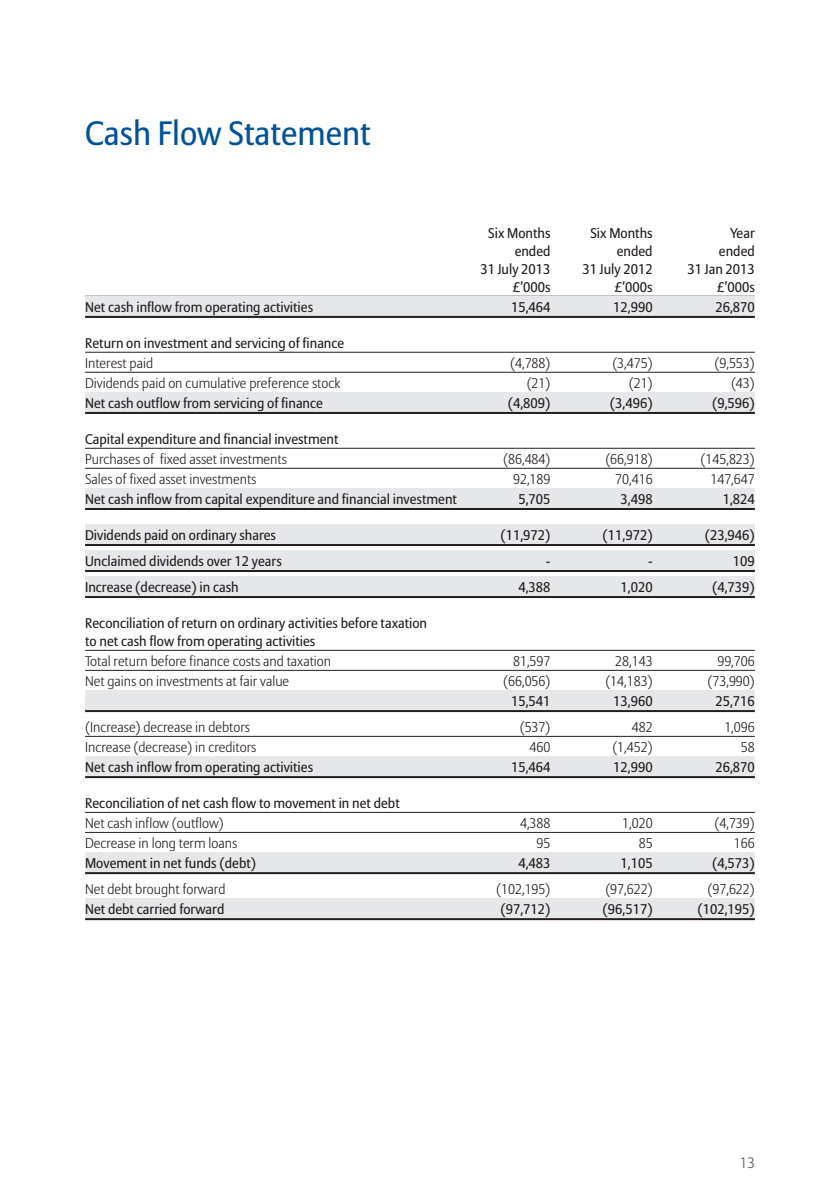
<style>
.page{position:relative;width:840px;height:1191px;background:#fff}
.page>*{position:absolute;margin:0;border:0;box-sizing:border-box;transform-origin:0 0}
.t1{font:33.6px "Allianz Sans";color:#015399}
.t2{font:300 15px "Allianz Sans";color:#57585a}
.t3{font:14px/18px "Allianz Sans";color:#231f20}
.t4{font:300 14px "Allianz Sans";color:#231f20}
</style>
<div class="page">
<div style="left:85px;top:296px;width:669px;height:20px;background:#e6e7e9"></div>
<hr style="left:85px;top:316px;width:669px;height:2px;background:#231f20">
<hr style="left:85px;top:352px;width:669px;height:1px;background:#231f20">
<hr style="left:85px;top:372px;width:669px;height:1px;background:#231f20">
<div style="left:85px;top:392px;width:669px;height:20px;background:#e6e7e9"></div>
<hr style="left:85px;top:412px;width:669px;height:2px;background:#231f20">
<hr style="left:85px;top:448px;width:669px;height:1px;background:#231f20">
<hr style="left:85px;top:468px;width:669px;height:1px;background:#231f20">
<div style="left:85px;top:488px;width:669px;height:20px;background:#e6e7e9"></div>
<hr style="left:85px;top:508px;width:669px;height:2px;background:#231f20">
<div style="left:85px;top:524px;width:669px;height:20px;background:#e6e7e9"></div>
<hr style="left:85px;top:544px;width:669px;height:2px;background:#231f20">
<div style="left:85px;top:550px;width:669px;height:20px;background:#e6e7e9"></div>
<hr style="left:85px;top:570px;width:669px;height:2px;background:#231f20">
<div style="left:85px;top:576px;width:669px;height:20px;background:#e6e7e9"></div>
<hr style="left:85px;top:596px;width:669px;height:2px;background:#231f20">
<hr style="left:85px;top:650px;width:669px;height:1px;background:#231f20">
<hr style="left:85px;top:670px;width:669px;height:1px;background:#231f20">
<div style="left:85px;top:690px;width:669px;height:20px;background:#e6e7e9"></div>
<hr style="left:85px;top:710px;width:669px;height:2px;background:#231f20">
<hr style="left:85px;top:736px;width:669px;height:1px;background:#231f20">
<div style="left:85px;top:756px;width:669px;height:20px;background:#e6e7e9"></div>
<hr style="left:85px;top:776px;width:669px;height:2px;background:#231f20">
<hr style="left:85px;top:812px;width:669px;height:1px;background:#231f20">
<hr style="left:85px;top:832px;width:669px;height:1px;background:#231f20">
<div style="left:85px;top:852px;width:669px;height:20px;background:#e6e7e9"></div>
<hr style="left:85px;top:872px;width:669px;height:2px;background:#231f20">
<div style="left:85px;top:898px;width:669px;height:20px;background:#e6e7e9"></div>
<hr style="left:85px;top:918px;width:669px;height:2px;background:#231f20">
<h1 class="t1" style="left:85px;top:119px;width:287px">Cash Flow Statement</h1>
<p class="t3" style="left:488px;top:225px;width:64px">Six Months</p>
<p class="t3" style="left:590px;top:225px;width:64px">Six Months</p>
<p class="t3" style="left:729px;top:225px;width:26px">Year</p>
<p class="t3" style="left:514px;top:243px;width:37px">ended</p>
<p class="t3" style="left:616px;top:243px;width:37px">ended</p>
<p class="t3" style="left:718px;top:243px;width:37px">ended</p>
<p class="t3" style="left:480px;top:261px;width:72px">31 July 2013</p>
<p class="t3" style="left:582px;top:261px;width:72px">31 July 2012</p>
<p class="t3" style="left:687px;top:261px;width:69px">31 Jan 2013</p>
<p class="t3" style="left:512px;top:279px;width:39px">£’000s</p>
<p class="t3" style="left:614px;top:279px;width:39px">£’000s</p>
<p class="t3" style="left:716px;top:279px;width:39px">£’000s</p>
<p class="t3" style="left:85px;top:299px;width:229px">Net cash inflow from operating activities</p>
<p class="t3" style="left:511px;top:299px;width:41px">15,464</p>
<p class="t3" style="left:613px;top:299px;width:41px">12,990</p>
<p class="t3" style="left:715px;top:299px;width:41px">26,870</p>
<p class="t3" style="left:85px;top:335px;width:260px">Return on investment and servicing of finance</p>
<p class="t4" style="left:85px;top:357px;width:69px">Interest paid</p>
<p class="t4" style="left:510px;top:357px;width:42px">(4,788)</p>
<p class="t4" style="left:612px;top:357px;width:42px">(3,475)</p>
<p class="t4" style="left:714px;top:357px;width:42px">(9,553)</p>
<p class="t4" style="left:85px;top:377px;width:256px">Dividends paid on cumulative preference stock</p>
<p class="t4" style="left:526px;top:377px;width:25px">(21)</p>
<p class="t4" style="left:628px;top:377px;width:25px">(21)</p>
<p class="t4" style="left:730px;top:377px;width:25px">(43)</p>
<p class="t3" style="left:85px;top:395px;width:239px">Net cash outflow from servicing of finance</p>
<p class="t3" style="left:507px;top:395px;width:44px">(4,809)</p>
<p class="t3" style="left:609px;top:395px;width:44px">(3,496)</p>
<p class="t3" style="left:711px;top:395px;width:44px">(9,596)</p>
<p class="t3" style="left:85px;top:431px;width:255px">Capital expenditure and financial investment</p>
<p class="t4" style="left:85px;top:453px;width:203px">Purchases of fixed asset investments</p>
<p class="t4" style="left:503px;top:453px;width:49px">(86,484)</p>
<p class="t4" style="left:605px;top:453px;width:49px">(66,918)</p>
<p class="t4" style="left:700px;top:453px;width:56px">(145,823)</p>
<p class="t4" style="left:85px;top:473px;width:173px">Sales of fixed asset investments</p>
<p class="t4" style="left:512px;top:473px;width:39px">92,189</p>
<p class="t4" style="left:615px;top:473px;width:39px">70,416</p>
<p class="t4" style="left:710px;top:473px;width:46px">147,647</p>
<p class="t3" style="left:85px;top:491px;width:373px">Net cash inflow from capital expenditure and financial investment</p>
<p class="t3" style="left:518px;top:491px;width:34px">5,705</p>
<p class="t3" style="left:620px;top:491px;width:34px">3,498</p>
<p class="t3" style="left:722px;top:491px;width:34px">1,824</p>
<p class="t3" style="left:85px;top:527px;width:192px">Dividends paid on ordinary shares</p>
<p class="t3" style="left:500px;top:527px;width:52px">(11,972)</p>
<p class="t3" style="left:602px;top:527px;width:52px">(11,972)</p>
<p class="t3" style="left:704px;top:527px;width:52px">(23,946)</p>
<p class="t3" style="left:85px;top:553px;width:198px">Unclaimed dividends over 12 years</p>
<p class="t3" style="left:545px;top:553px;width:6px">-</p>
<p class="t3" style="left:647px;top:553px;width:6px">-</p>
<p class="t3" style="left:732px;top:553px;width:23px">109</p>
<p class="t3" style="left:85px;top:579px;width:155px">Increase (decrease) in cash</p>
<p class="t3" style="left:518px;top:579px;width:34px">4,388</p>
<p class="t3" style="left:620px;top:579px;width:34px">1,020</p>
<p class="t3" style="left:711px;top:579px;width:44px">(4,739)</p>
<p class="t3" style="left:85px;top:615px;width:343px">Reconciliation of return on ordinary activities before taxation to net cash flow from operating activities</p>
<p class="t4" style="left:85px;top:655px;width:247px">Total return before finance costs and taxation</p>
<p class="t4" style="left:512px;top:655px;width:39px">81,597</p>
<p class="t4" style="left:615px;top:655px;width:39px">28,143</p>
<p class="t4" style="left:717px;top:655px;width:39px">99,706</p>
<p class="t4" style="left:85px;top:675px;width:205px">Net gains on investments at fair value</p>
<p class="t4" style="left:503px;top:675px;width:49px">(66,056)</p>
<p class="t4" style="left:605px;top:675px;width:49px">(14,183)</p>
<p class="t4" style="left:707px;top:675px;width:49px">(73,990)</p>
<p class="t3" style="left:511px;top:693px;width:41px">15,541</p>
<p class="t3" style="left:613px;top:693px;width:41px">13,960</p>
<p class="t3" style="left:715px;top:693px;width:41px">25,716</p>
<p class="t4" style="left:85px;top:721px;width:166px">(Increase) decrease in debtors</p>
<p class="t4" style="left:519px;top:721px;width:32px">(537)</p>
<p class="t4" style="left:631px;top:721px;width:22px">482</p>
<p class="t4" style="left:724px;top:721px;width:32px">1,096</p>
<p class="t4" style="left:85px;top:741px;width:173px">Increase (decrease) in creditors</p>
<p class="t4" style="left:529px;top:741px;width:22px">460</p>
<p class="t4" style="left:612px;top:741px;width:42px">(1,452)</p>
<p class="t4" style="left:740px;top:741px;width:15px">58</p>
<p class="t3" style="left:85px;top:759px;width:229px">Net cash inflow from operating activities</p>
<p class="t3" style="left:511px;top:759px;width:41px">15,464</p>
<p class="t3" style="left:613px;top:759px;width:41px">12,990</p>
<p class="t3" style="left:715px;top:759px;width:41px">26,870</p>
<p class="t3" style="left:85px;top:795px;width:316px">Reconciliation of net cash flow to movement in net debt</p>
<p class="t4" style="left:85px;top:817px;width:140px">Net cash inflow (outflow)</p>
<p class="t4" style="left:519px;top:817px;width:32px">4,388</p>
<p class="t4" style="left:621px;top:817px;width:32px">1,020</p>
<p class="t4" style="left:714px;top:817px;width:42px">(4,739)</p>
<p class="t4" style="left:85px;top:837px;width:154px">Decrease in long term loans</p>
<p class="t4" style="left:536px;top:837px;width:15px">95</p>
<p class="t4" style="left:638px;top:837px;width:15px">85</p>
<p class="t4" style="left:733px;top:837px;width:22px">166</p>
<p class="t3" style="left:85px;top:855px;width:172px">Movement in net funds (debt)</p>
<p class="t3" style="left:518px;top:855px;width:34px">4,483</p>
<p class="t3" style="left:620px;top:855px;width:34px">1,105</p>
<p class="t3" style="left:711px;top:855px;width:44px">(4,573)</p>
<p class="t4" style="left:85px;top:883px;width:142px">Net debt brought forward</p>
<p class="t4" style="left:496px;top:883px;width:56px">(102,195)</p>
<p class="t4" style="left:605px;top:883px;width:49px">(97,622)</p>
<p class="t4" style="left:707px;top:883px;width:49px">(97,622)</p>
<p class="t3" style="left:85px;top:901px;width:141px">Net debt carried forward</p>
<p class="t3" style="left:500px;top:901px;width:52px">(97,712)</p>
<p class="t3" style="left:602px;top:901px;width:52px">(96,517)</p>
<p class="t3" style="left:697px;top:901px;width:59px">(102,195)</p>
<p class="t2" style="left:739px;top:1156px;width:16px">13</p>
</div>
